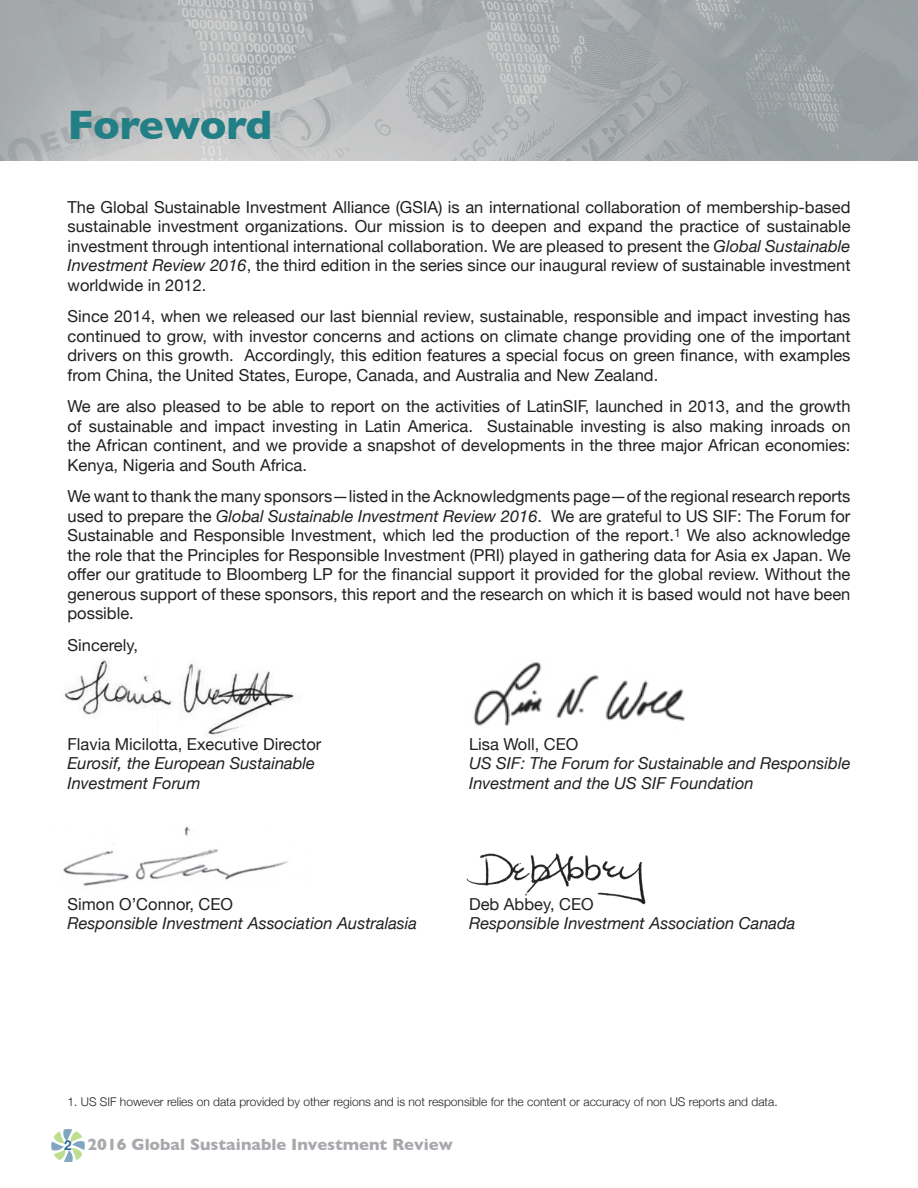
<style>
.page{position:relative;width:918px;height:1188px;background:#fff}
.page>*{position:absolute;margin:0;border:0;box-sizing:border-box;transform-origin:0 0}
.t1{font:700 42px "Gill Sans";letter-spacing:-.015em;color:#217f85}
.t2{font:16.5px/19.5px "Helvetica Neue";color:#231f20;text-align:justify}
.t3{font:italic 16.5px/19.5px "Helvetica Neue";color:#231f20}
.t4{font:700 16.5px "Gill Sans";color:#a8a9ad}
.t5{font:300 12px "Helvetica Neue";color:#231f20}
.s1{font-style:italic}
.s2{font-family:"Helvetica Neue";font-size:13.5px;color:#2c6c98}
</style>
<div class="page">
<svg style="left:51px;top:1129px;width:34px;height:33px"></svg>
<img style="left:0;top:0;width:918px;height:160px">
<img style="left:64px;top:658px;width:231px;height:79px">
<img style="left:466px;top:853px;width:180px;height:52px">
<img style="left:63px;top:826px;width:225px;height:60px">
<img style="left:473px;top:662px;width:212px;height:64px">
<h1 class="t1" style="left:68px;top:101px;width:206px">Foreword</h1>
<p class="t2" style="left:68px;top:197px;width:785px">The Global Sustainable Investment Alliance (GSIA) is an international collaboration of membership-based sustainable investment organizations. Our mission is to deepen and expand the practice of sustainable investment through intentional international collaboration. We are pleased to present the <span class="s1">Global Sustainable Investment Review 2016</span>, the third edition in the series since our inaugural review of sustainable investment worldwide in 2012.</p>
<p class="t2" style="left:68px;top:306px;width:785px">Since 2014, when we released our last biennial review, sustainable, responsible and impact investing has continued to grow, with investor concerns and actions on climate change providing one of the important drivers on this growth. Accordingly, this edition features a special focus on green finance, with examples from China, the United States, Europe, Canada, and Australia and New Zealand.</p>
<p class="t2" style="left:68px;top:396px;width:785px">We are also pleased to be able to report on the activities of LatinSIF, launched in 2013, and the growth of sustainable and impact investing in Latin America. Sustainable investing is also making inroads on the African continent, and we provide a snapshot of developments in the three major African economies:<br>Kenya, Nigeria and South Africa.</p>
<p class="t2" style="left:68px;top:486px;width:785px">We want to thank the many sponsors—listed in the Acknowledgments page—of the regional research reports used to prepare the <span class="s1">Global Sustainable Investment Review 2016</span>. We are grateful to US SIF: The Forum for Sustainable and Responsible Investment, which led the production of the report.<sup>1</sup> We also acknowledge the role that the Principles for Responsible Investment (PRI) played in gathering data for Asia ex Japan. We offer our gratitude to Bloomberg LP for the financial support it provided for the global review. Without the generous support of these sponsors, this report and the research on which it is based would not have been possible.</p>
<p class="t2" style="left:68px;top:635px;width:72px">Sincerely,</p>
<p class="t2" style="left:68px;top:734px;width:255px">Flavia Micilotta, Executive Director</p>
<p class="t3" style="left:68px;top:753px;width:249px">Eurosif, the European Sustainable<br>Investment Forum</p>
<p class="t2" style="left:68px;top:894px;width:167px">Simon O’Connor, CEO</p>
<p class="t3" style="left:68px;top:913px;width:351px">Responsible Investment Association Australasia</p>
<p class="t2" style="left:469px;top:734px;width:111px">Lisa Woll, CEO</p>
<p class="t3" style="left:469px;top:753px;width:383px">US SIF: The Forum for Sustainable and Responsible<br>Investment and the US SIF Foundation</p>
<p class="t2" style="left:469px;top:894px;width:126px">Deb Abbey, CEO</p>
<p class="t3" style="left:469px;top:913px;width:328px">Responsible Investment Association Canada</p>
<p class="t5" style="left:68px;top:1095px;width:712px">1. US SIF however relies on data provided by other regions and is not responsible for the content or accuracy of non US reports and data.</p>
<p class="t4" style="left:64px;top:1135px;width:390px"><span class="s2">2</span> 2016 Global Sustainable Investment Review</p>
</div>
